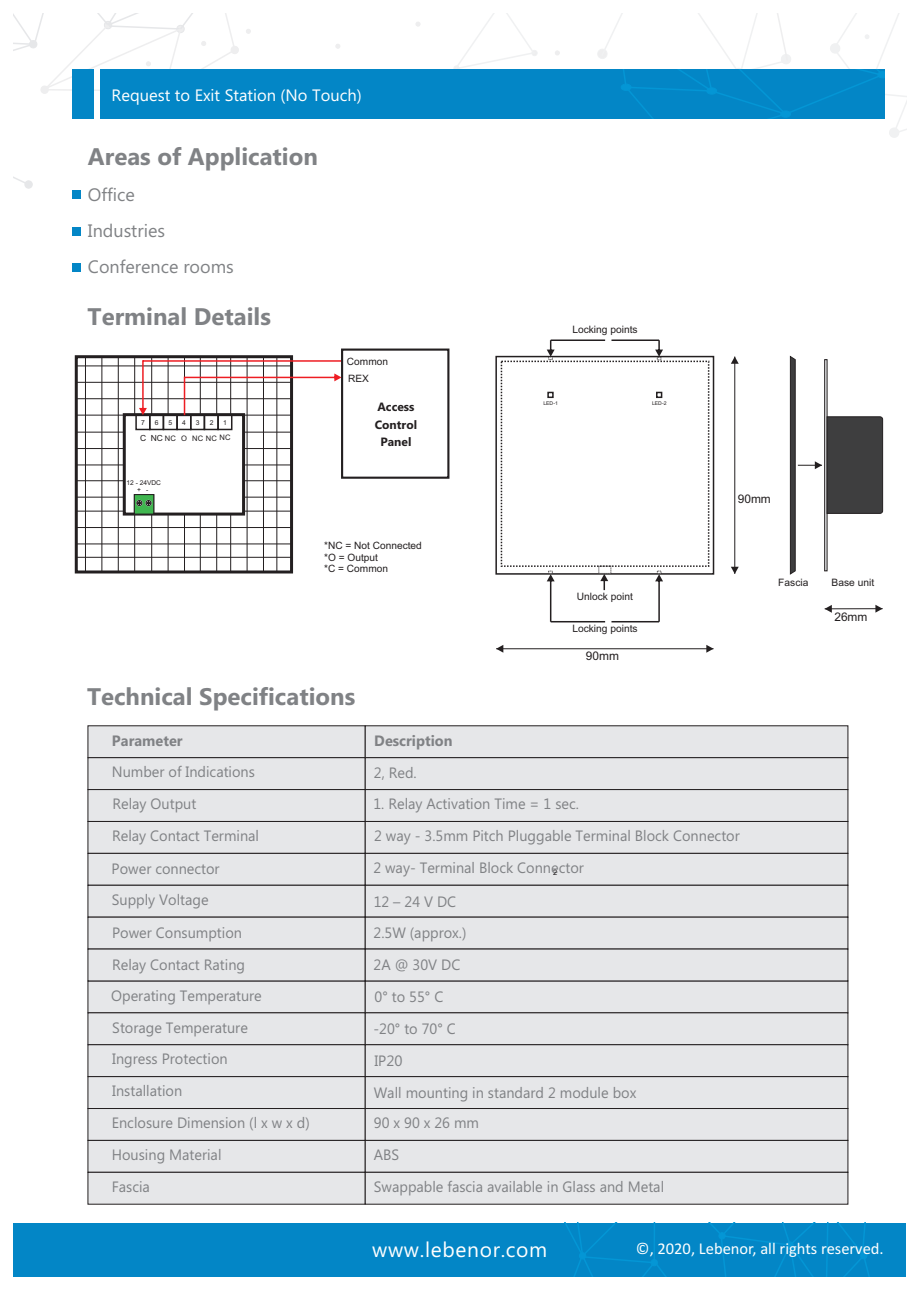
<style>
.page{position:relative;width:920px;height:1290px;background:#fff}
.page>*{position:absolute;margin:0;border:0;box-sizing:border-box;transform-origin:0 0}
.t1{font:700 24px "Ebrima";color:#808285}
.t2{font:21px "Ebrima";letter-spacing:.03em;color:#fff}
.t3{font:18px/36.2px "Ebrima";color:#808285}
.t4{font:16.5px "Calibri";color:#fff}
.t5{font:16.5px "Ebrima";color:#fff}
.t6{font:15px/32px "Ebrima";color:#808285}
.t7{font:700 15px "Ebrima";color:#808285}
.t8{font:700 12px/17.2px "Ebrima";color:#231f20;text-align:center}
.t9{font:11.85px "Arial";color:#231f20}
.t10{font:10.2px/11.2px "Arial";color:#231f20}
.t11{font:7.65px "Arial";color:#231f20}
.t12{font:6.75px "Arial";color:#231f20}
.t13{font:6.6px "Arial";color:#231f20}
.t14{font:5.1px "Arial";color:#231f20}
.s1{font-size:8.4px}
</style>
<div class="page">
<div style="left:40px;top:86px;width:9px;height:8px;background:#eeeeef;border:1px solid #eeeeef;border-radius:3px"></div>
<div style="left:231px;top:46px;width:8px;height:8px;background:#eeeeef;border:1px solid #eeeeef;border-radius:3px"></div>
<svg style="left:14px;top:177px;width:10px;height:6px"></svg>
<div style="left:24px;top:180px;width:9px;height:9px;background:#e6e7e9;border:1px solid #e6e7e9;border-radius:3px"></div>
<svg style="left:246px;top:29px;width:5px;height:5px"></svg>
<svg style="left:14px;top:13px;width:223px;height:80px"></svg>
<svg style="left:555px;top:51px;width:5px;height:4px"></svg>
<svg style="left:335px;top:44px;width:5px;height:5px"></svg>
<svg style="left:416px;top:22px;width:4px;height:4px"></svg>
<div style="left:531px;top:50px;width:7px;height:6px;background:#f7f8f8;border:1px solid #f0f1f2;border-radius:50%"></div>
<div style="left:453px;top:66px;width:7px;height:6px;background:#f6f6f7;border:1px solid #f0f1f2;border-radius:50%"></div>
<svg style="left:454px;top:13px;width:83px;height:56px"></svg>
<div style="left:100px;top:69px;width:785px;height:49px;background:#0386c6"></div>
<svg style="left:597px;top:13px;width:309px;height:125px"></svg>
<div style="left:72px;top:69px;width:22px;height:49px;background:#0386c6"></div>
<div style="left:14px;top:1223px;width:892px;height:53px;background:#0386c6"></div>
<svg style="left:565px;top:1223px;width:304px;height:53px"></svg>
<div style="left:72px;top:190px;width:8px;height:9px;background:#0386c6"></div>
<div style="left:72px;top:228px;width:8px;height:8px;background:#0386c6"></div>
<div style="left:72px;top:263px;width:8px;height:9px;background:#0386c6"></div>
<div style="left:495px;top:356px;width:219px;height:219px;border:2px solid #231f20"></div>
<div style="left:547px;top:392px;width:7px;height:6px;border:1px solid #231f20"></div>
<hr style="left:496px;top:648px;width:217px;height:1px;background:#231f20">
<svg style="left:496px;top:645px;width:7px;height:8px"></svg>
<svg style="left:706px;top:645px;width:7px;height:8px"></svg>
<hr style="left:734px;top:357px;width:1px;height:217px;background:#231f20">
<svg style="left:731px;top:357px;width:8px;height:7px"></svg>
<svg style="left:731px;top:567px;width:8px;height:7px"></svg>
<svg style="left:656px;top:392px;width:6px;height:6px"></svg>
<hr style="left:825px;top:608px;width:58px;height:1px;background:#231f20">
<svg style="left:825px;top:605px;width:7px;height:8px"></svg>
<svg style="left:875px;top:605px;width:8px;height:8px"></svg>
<svg style="left:790px;top:356px;width:93px;height:218px"></svg>
<svg style="left:598px;top:567px;width:13px;height:23px"></svg>
<svg style="left:547px;top:340px;width:8px;height:20px"></svg>
<hr style="left:551px;top:339px;width:54px;height:2px;background:#231f20">
<svg style="left:655px;top:340px;width:8px;height:20px"></svg>
<hr style="left:611px;top:339px;width:48px;height:2px;background:#231f20">
<svg style="left:547px;top:571px;width:8px;height:51px"></svg>
<hr style="left:551px;top:621px;width:54px;height:1px;background:#231f20">
<svg style="left:655px;top:571px;width:8px;height:51px"></svg>
<hr style="left:611px;top:621px;width:48px;height:1px;background:#231f20">
<hr style="left:76px;top:366px;width:216px;height:1px;background:#231f20">
<hr style="left:76px;top:382px;width:216px;height:1px;background:#231f20">
<hr style="left:76px;top:398px;width:216px;height:1px;background:#231f20">
<hr style="left:76px;top:415px;width:216px;height:1px;background:#231f20">
<hr style="left:76px;top:432px;width:216px;height:1px;background:#231f20">
<hr style="left:76px;top:448px;width:216px;height:1px;background:#231f20">
<hr style="left:76px;top:465px;width:216px;height:1px;background:#231f20">
<hr style="left:76px;top:480px;width:216px;height:1px;background:#231f20">
<hr style="left:76px;top:497px;width:216px;height:1px;background:#231f20">
<hr style="left:76px;top:511px;width:216px;height:1px;background:#231f20">
<hr style="left:76px;top:527px;width:216px;height:1px;background:#231f20">
<hr style="left:76px;top:544px;width:216px;height:1px;background:#231f20">
<hr style="left:76px;top:557px;width:216px;height:1px;background:#231f20">
<div style="left:75px;top:355px;width:218px;height:218px;border:3px solid #231f20"></div>
<hr style="left:85px;top:357px;width:1px;height:215px;background:#231f20">
<hr style="left:102px;top:357px;width:1px;height:215px;background:#231f20">
<hr style="left:118px;top:357px;width:1px;height:215px;background:#231f20">
<hr style="left:134px;top:357px;width:1px;height:215px;background:#231f20">
<hr style="left:151px;top:357px;width:1px;height:215px;background:#231f20">
<hr style="left:168px;top:357px;width:1px;height:215px;background:#231f20">
<hr style="left:184px;top:357px;width:1px;height:215px;background:#231f20">
<hr style="left:200px;top:357px;width:1px;height:215px;background:#231f20">
<hr style="left:216px;top:357px;width:1px;height:215px;background:#231f20">
<hr style="left:230px;top:357px;width:1px;height:215px;background:#231f20">
<hr style="left:247px;top:357px;width:1px;height:215px;background:#231f20">
<hr style="left:263px;top:357px;width:1px;height:215px;background:#231f20">
<hr style="left:277px;top:357px;width:1px;height:215px;background:#231f20">
<svg style="left:121px;top:360px;width:220px;height:157px"></svg>
<div style="left:341px;top:348px;width:108px;height:131px;border:2px solid #231f20"></div>
<div style="left:88px;top:725px;width:760px;height:479px;background:#e6e7e9"></div>
<p class="t5" style="left:112px;top:89px;width:252px">Request to Exit Station (No Touch)</p>
<h1 class="t1" style="left:88px;top:147px;width:232px">Areas of Application</h1>
<p class="t3" style="left:88px;top:178px;width:48px">Office</p>
<p class="t3" style="left:88px;top:214px;width:147px">Industries<br>Conference rooms</p>
<h1 class="t1" style="left:88px;top:307px;width:185px">Terminal Details</h1>
<p class="t12" style="left:141px;top:420px;width:5px">7</p>
<p class="t12" style="left:155px;top:420px;width:5px">6</p>
<p class="t12" style="left:169px;top:420px;width:5px">5</p>
<p class="t12" style="left:182px;top:420px;width:5px">4</p>
<p class="t12" style="left:196px;top:420px;width:5px">3</p>
<p class="t12" style="left:210px;top:420px;width:5px">2</p>
<p class="t12" style="left:223px;top:420px;width:5px">1</p>
<p class="t11" style="left:140px;top:435px;width:92px"><span class="s1">C NC</span>NC O NCNCNC</p>
<p class="t13" style="left:126px;top:480px;width:36px">12 - 24VDC</p>
<p class="t13" style="left:137px;top:488px;width:12px">+ -</p>
<p class="t10" style="left:347px;top:357px;width:43px">Common</p>
<p class="t10" style="left:348px;top:373px;width:22px">REX</p>
<p class="t8" style="left:375px;top:400px;width:44px">Access<br>Control<br>Panel</p>
<p class="t10" style="left:572px;top:325px;width:67px">Locking points</p>
<p class="t14" style="left:543px;top:401px;width:16px">LED-1</p>
<p class="t14" style="left:652px;top:401px;width:16px">LED-2</p>
<p class="t9" style="left:738px;top:494px;width:35px">90mm</p>
<p class="t10" style="left:324px;top:541px;width:99px">*NC = Not Connected *O = Output<br>*C = Common</p>
<p class="t10" style="left:577px;top:592px;width:58px">Unlock point</p>
<p class="t10" style="left:572px;top:623px;width:67px">Locking points</p>
<p class="t9" style="left:586px;top:652px;width:35px">90mm</p>
<h1 class="t1" style="left:87px;top:687px;width:270px">Technical Specifications</h1>
<p class="t7" style="left:112px;top:734px;width:72px">Parameter</p>
<p class="t6" style="left:112px;top:757px;width:149px">Number of Indications<br>Relay Output<br>Relay Contact Terminal</p>
<p class="t6" style="left:112px;top:855px;width:110px">Power connector</p>
<p class="t6" style="left:112px;top:885px;width:98px">Supply Voltage</p>
<p class="t6" style="left:112px;top:919px;width:131px">Power Consumption</p>
<p class="t7" style="left:374px;top:735px;width:80px">Description</p>
<p class="t6" style="left:374px;top:758px;width:44px">2, Red.</p>
<p class="t6" style="left:373px;top:790px;width:368px">1. Relay Activation Time = 1 sec.<br>2 way - 3.5mm Pitch Pluggable Terminal Block Connector</p>
<p class="t6" style="left:373px;top:853px;width:212px">2 way- Terminal Block Conne<sub>2</sub> ctor</p>
<p class="t6" style="left:374px;top:887px;width:94px">12 – 24 V DC<br>2.5W (approx.)</p>
<p class="t6" style="left:112px;top:950px;width:134px">Relay Contact Rating</p>
<p class="t6" style="left:374px;top:950px;width:88px">2A @ 30V DC</p>
<p class="t6" style="left:111px;top:981px;width:200px">Operating Temperature<br>Storage Temperature<br>Ingress Protection<br>Installation<br>Enclosure Dimension (l x w x d)</p>
<p class="t6" style="left:375px;top:982px;width:70px">0° to 55° C</p>
<p class="t6" style="left:373px;top:1014px;width:84px">-20° to 70° C</p>
<p class="t6" style="left:374px;top:1046px;width:30px">IP20</p>
<p class="t6" style="left:374px;top:1079px;width:264px;line-height:30.2px">Wall mounting in standard 2 module box<br>90 x 90 x 26 mm</p>
<p class="t6" style="left:112px;top:1140px;width:111px">Housing Material</p>
<p class="t6" style="left:374px;top:1140px;width:27px">ABS</p>
<p class="t6" style="left:112px;top:1172px;width:40px">Fascia</p>
<p class="t6" style="left:374px;top:1172px;width:292px">Swappable fascia available in Glass and Metal</p>
<p class="t10" style="left:778px;top:578px;width:32px">Fascia</p>
<p class="t10" style="left:832px;top:578px;width:44px">Base unit</p>
<p class="t9" style="left:834px;top:613px;width:35px">26mm</p>
<h2 class="t2" style="left:372px;top:1242px;width:177px">www.lebenor.com</h2>
<p class="t4" style="left:636px;top:1241px;width:249px">©, 2020, Lebenor, all rights reserved.</p>
</div>
